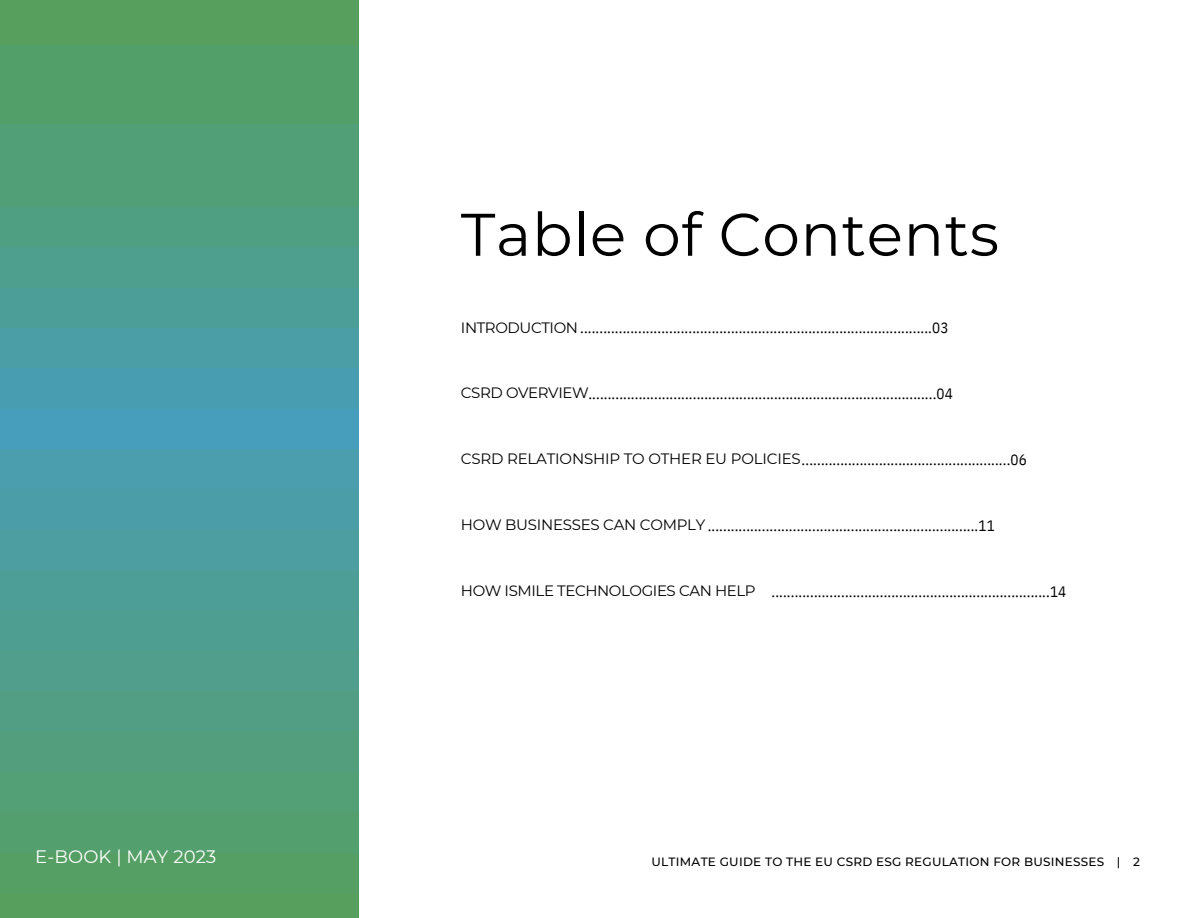
<style>
.page{position:relative;width:1188px;height:918px;background:#fff}
.page>*{position:absolute;margin:0;border:0;box-sizing:border-box;transform-origin:0 0}
.t1{font:60px "Montserrat";letter-spacing:.01em;color:#000}
.t2{font:18px "Montserrat";letter-spacing:.005em;color:#fff}
.t3{font:15px "IBM Plex Sans Cond";letter-spacing:.01em;color:#000}
.t4{font:15px "Montserrat";letter-spacing:-.025em;color:#000}
.t5{font:500 12px "Montserrat";letter-spacing:.02em;color:#000}
.s1{font-family:"Montserrat"}
</style>
<div class="page">
<div style="left:0;top:449px;width:359px;height:74px;background:#4a9eae"></div>
<div style="left:0;top:489px;width:359px;height:72px;background:#4b9ea7"></div>
<div style="left:0;top:530px;width:359px;height:68px;background:#4d9ea0"></div>
<div style="left:0;top:570px;width:359px;height:65px;background:#4e9e98"></div>
<div style="left:0;top:610px;width:359px;height:63px;background:#4f9e92"></div>
<div style="left:0;top:651px;width:359px;height:59px;background:#509e8b"></div>
<div style="left:0;top:691px;width:359px;height:56px;background:#519e84"></div>
<div style="left:0;top:732px;width:359px;height:52px;background:#529e7d"></div>
<div style="left:0;top:772px;width:359px;height:50px;background:#539f76"></div>
<div style="left:0;top:813px;width:359px;height:46px;background:#549f6e"></div>
<div style="left:0;top:853px;width:359px;height:43px;background:#559f65"></div>
<div style="left:0;top:893px;width:359px;height:25px;background:#569f5d"></div>
<div style="left:0;top:44px;width:359px;height:82px;background:#539f6a"></div>
<div style="left:0;top:0;width:359px;height:45px;background:#569f5d"></div>
<div style="left:0;top:368px;width:359px;height:81px;background:#469dbc"></div>
<div style="left:0;top:328px;width:359px;height:80px;background:#489eb0"></div>
<div style="left:0;top:287px;width:359px;height:81px;background:#4b9ea5"></div>
<div style="left:0;top:246px;width:359px;height:82px;background:#4c9e99"></div>
<div style="left:0;top:206px;width:359px;height:81px;background:#4e9f8e"></div>
<div style="left:0;top:165px;width:359px;height:82px;background:#4f9f82"></div>
<div style="left:0;top:124px;width:359px;height:83px;background:#509f77"></div>
<p class="t2" style="left:35px;top:846px;width:183px">E-BOOK | MAY 2023</p>
<h1 class="t1" style="left:461px;top:198px;width:540px">Table of Contents</h1>
<p class="t3" style="left:461px;top:318px;width:489px"><span class="s1">INTRODUCTION</span> ...........................................................................................03</p>
<p class="t3" style="left:461px;top:384px;width:494px"><span class="s1">CSRD OVERVIEW</span>..........................................................................................04</p>
<p class="t3" style="left:461px;top:450px;width:568px"><span class="s1">CSRD RELATIONSHIP TO OTHER EU POLICIES</span>......................................................06</p>
<p class="t3" style="left:461px;top:516px;width:535px"><span class="s1">HOW BUSINESSES CAN COMPLY</span>......................................................................11</p>
<p class="t4" style="left:461px;top:581px;width:296px">HOW ISMILE TECHNOLOGIES CAN HELP</p>
<p class="t3" style="left:772px;top:582px;width:296px">........................................................................14</p>
<p class="t5" style="left:651px;top:854px;width:490px">ULTIMATE GUIDE TO THE EU CSRD ESG REGULATION FOR BUSINESSES | 2</p>
</div>
